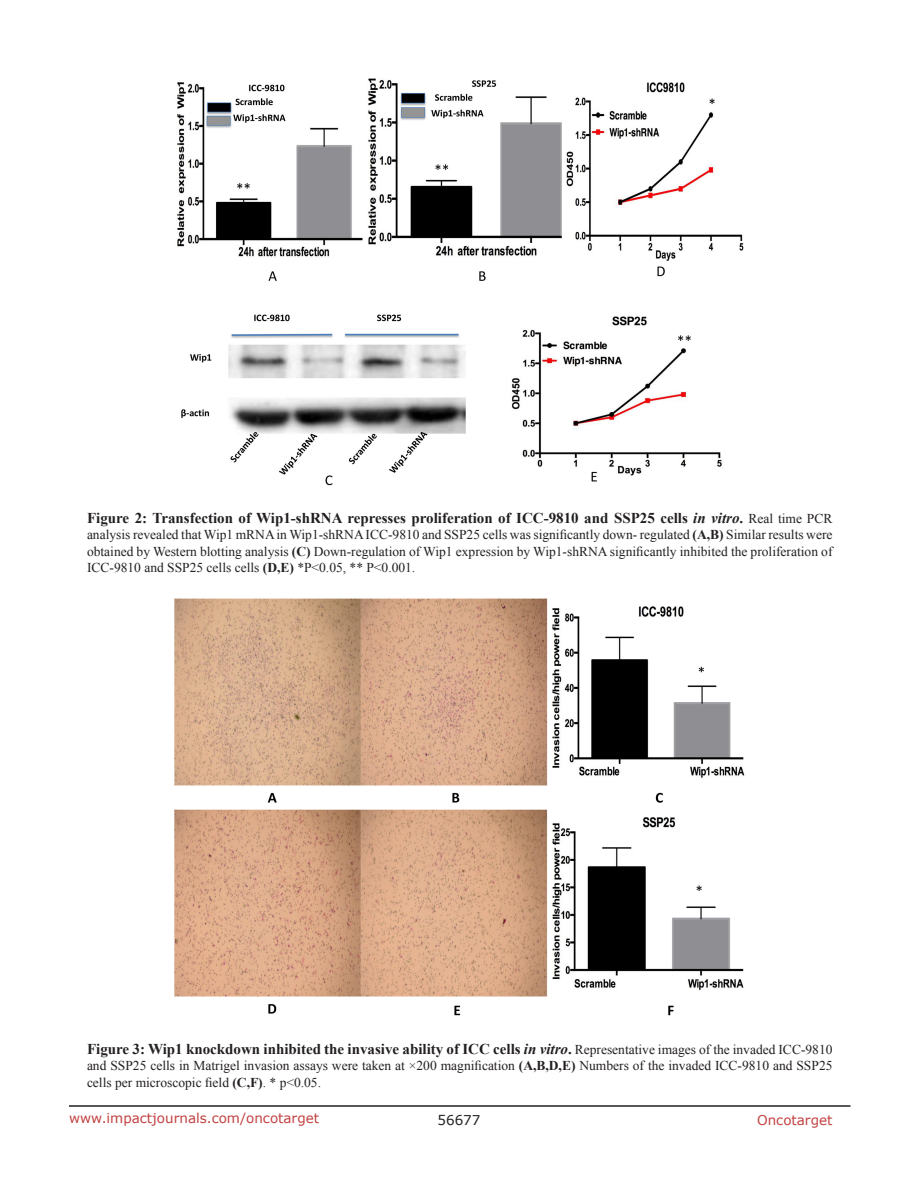
<style>
.page{position:relative;width:918px;height:1188px;background:#fff}
.page>*{position:absolute;margin:0;border:0;box-sizing:border-box;transform-origin:0 0}
.figuretext{font:700 15px "Times New Roman";color:#231f20}
.figuretext-2{font:13.5px/16.2px "Times New Roman";color:#231f20;text-align:justify}
.t1{font:13.5px "Verdana";color:#c24141}
.t2{font:13.5px "Verdana";color:#231f20}
.s1{font-style:italic}
.s2{font-weight:400;font-size:13.5px}
.s3{font-weight:700}
</style>
<div class="page">
<hr style="left:69px;top:1105px;width:781px;height:2px;background:#231f20">
<img style="left:177px;top:78px;width:567px;height:408px">
<img style="left:174px;top:598px;width:571px;height:418px">
<p class="figuretext" style="left:87px;top:508px;width:747px">Figure 2: Transfection of Wip1-shRNA represses proliferation of ICC-9810 and SSP25 cells <span class="s1">in vitro</span>. <span class="s2">Real time PCR</span></p>
<p class="figuretext-2" style="left:87px;top:527px;width:747px">analysis revealed that Wip1 mRNA in Wip1-shRNA ICC-9810 and SSP25 cells was significantly down- regulated <span class="s3">(A,B)</span> Similar results were obtained by Western blotting analysis <span class="s3">(C)</span> Down-regulation of Wip1 expression by Wip1-shRNA significantly inhibited the proliferation of ICC-9810 and SSP25 cells cells <span class="s3">(D,E)</span> *P&lt;0.05, ** P&lt;0.001.</p>
<p class="figuretext" style="left:87px;top:1039px;width:747px">Figure 3: Wip1 knockdown inhibited the invasive ability of ICC cells <span class="s1">in vitro</span>. <span class="s2">Representative images of the invaded ICC-9810</span></p>
<p class="figuretext-2" style="left:87px;top:1058px;width:747px">and SSP25 cells in Matrigel invasion assays were taken at ×200 magnification <span class="s3">(A,B,D,E)</span> Numbers of the invaded ICC-9810 and SSP25 cells per microscopic field <span class="s3">(C,F)</span>. * p&lt;0.05.</p>
<p class="t1" style="left:69px;top:1109px;width:252px">www.impactjournals.com/oncotarget</p>
<p class="t2" style="left:438px;top:1111px;width:44px">56677</p>
<p class="t1" style="left:757px;top:1111px;width:77px">Oncotarget</p>
</div>
